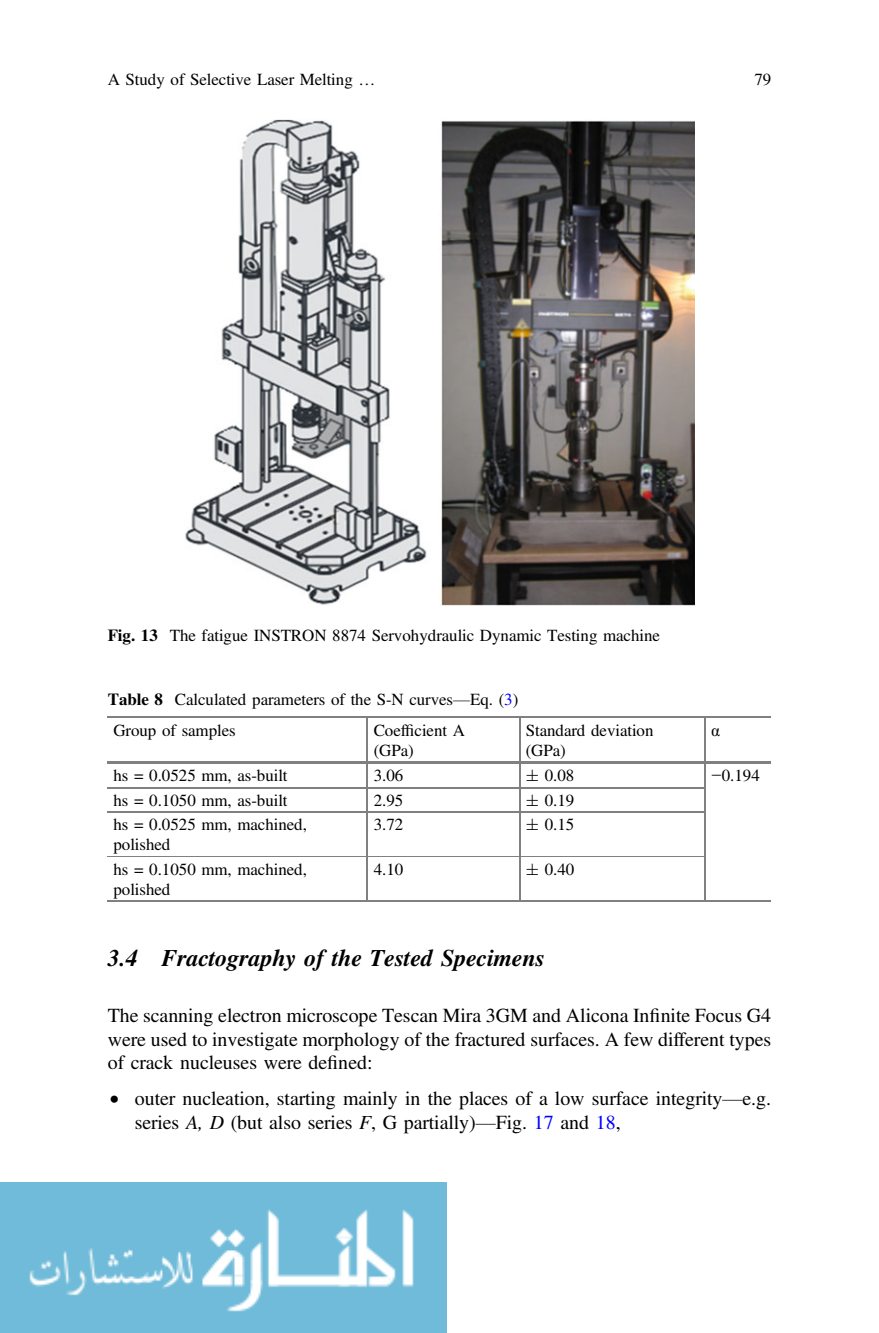
<style>
.page{position:relative;width:879px;height:1333px;background:#fff}
.page>*{position:absolute;margin:0;border:0;box-sizing:border-box;transform-origin:0 0}
.t1{font:24px "Cmlbqd Ltyybx Adv TT8 fc 4438 a.BI";color:#000}
.t2{font:20px/23.8px "Csrykc Mtgbvf Adv TT5 ada 87 cc";color:#000;text-align:justify}
.t3{font:17px/20px "Csrykc Mtgbvf Adv TT5 ada 87 cc";color:#000}
.t4{font:17px "Sdhsbr Xvncxv Adv T Tec 369687";color:#000}
.s1{font-family:"Tprybj Ksldnj Adv TT3713 a 231"}
.s2{font-family:"Vjpbtg Nfwvtg Adv T Teeee 58 d 9.B"}
.s3{color:#00f}
.s4{font-family:"Rqtcdy Wcyylh Adv TT5 ada 87 cc+fb"}
.s5{font-family:"Qphsfh Fknrjw Adv Tir symb"}
.s6{font-family:"Nlxyfg Nlvnss Adv T Tdf 37 bfe 4"}
.s7{font-family:"Vdcghp Mpsgtr Adv PS Sym"}
.s8{font-family:"Dwjkky Ykphkk Adv T Tf 2 e 4 df 62.I"}
</style>
<div class="page">
<img style="left:0;top:1182px;width:446px;height:150px">
<hr style="left:108px;top:716px;width:663px;height:2px;background:#808080">
<hr style="left:108px;top:900px;width:663px;height:1px;background:#808080">
<hr style="left:367px;top:718px;width:1px;height:45px;background:#808080">
<hr style="left:108px;top:761px;width:259px;height:2px;background:#808080">
<hr style="left:519px;top:718px;width:1px;height:45px;background:#808080">
<hr style="left:368px;top:761px;width:151px;height:2px;background:#808080">
<hr style="left:704px;top:718px;width:1px;height:45px;background:#808080">
<hr style="left:520px;top:761px;width:184px;height:2px;background:#808080">
<hr style="left:705px;top:761px;width:66px;height:2px;background:#808080">
<hr style="left:108px;top:787px;width:259px;height:1px;background:#808080">
<hr style="left:368px;top:787px;width:151px;height:1px;background:#808080">
<hr style="left:520px;top:787px;width:184px;height:1px;background:#808080">
<svg style="left:367px;top:763px;width:1px;height:49px"></svg>
<hr style="left:108px;top:811px;width:259px;height:1px;background:#808080">
<svg style="left:519px;top:763px;width:1px;height:49px"></svg>
<hr style="left:368px;top:811px;width:151px;height:1px;background:#808080">
<svg style="left:704px;top:763px;width:1px;height:49px"></svg>
<hr style="left:520px;top:811px;width:184px;height:1px;background:#808080">
<hr style="left:367px;top:812px;width:1px;height:45px;background:#808080">
<hr style="left:108px;top:856px;width:259px;height:1px;background:#808080">
<hr style="left:519px;top:812px;width:1px;height:45px;background:#808080">
<hr style="left:368px;top:856px;width:151px;height:1px;background:#808080">
<hr style="left:704px;top:812px;width:1px;height:45px;background:#808080">
<hr style="left:520px;top:856px;width:184px;height:1px;background:#808080">
<hr style="left:367px;top:857px;width:1px;height:43px;background:#808080">
<hr style="left:519px;top:857px;width:1px;height:43px;background:#808080">
<hr style="left:704px;top:857px;width:1px;height:43px;background:#808080">
<img style="left:185px;top:119px;width:510px;height:486px">
<p class="t3" style="left:108px;top:71px;width:269px">A Study of Selective Laser Melting <span class="s1">…</span></p>
<p class="t3" style="left:754px;top:71px;width:18px">79</p>
<p class="t3" style="left:108px;top:627px;width:554px"><span class="s2">Fig. 13</span> The fatigue INSTRON 8874 Servohydraulic Dynamic Testing machine</p>
<p class="t3" style="left:113px;top:685px;width:406px;line-height:30.6px;text-indent:-6px"><span class="s2">Table 8</span> Calculated parameters of the S-N curves<span class="s1">—</span>Eq. (<span class="s3">3</span>)<br>Group of samples</p>
<p class="t3" style="left:374px;top:721px;width:93px">Coef<span class="s4">fi</span>cient A (GPa)</p>
<p class="t3" style="left:526px;top:721px;width:129px">Standard deviation (GPa)</p>
<p class="t4" style="left:711px;top:720px;width:10px">α</p>
<p class="t3" style="left:113px;top:767px;width:176px">hs = 0.0525 mm, as-built</p>
<p class="t3" style="left:374px;top:767px;width:31px">3.06</p>
<p class="t3" style="left:526px;top:767px;width:50px"><span class="s5">±</span> 0.08</p>
<p class="t3" style="left:711px;top:767px;width:50px"><span class="s6">−</span>0.194</p>
<p class="t3" style="left:113px;top:791px;width:176px">hs = 0.1050 mm, as-built</p>
<p class="t3" style="left:374px;top:791px;width:31px">2.95</p>
<p class="t3" style="left:526px;top:791px;width:50px"><span class="s5">±</span> 0.19</p>
<p class="t3" style="left:113px;top:816px;width:195px">hs = 0.0525 mm, machined, polished</p>
<p class="t3" style="left:374px;top:816px;width:31px">3.72</p>
<p class="t3" style="left:526px;top:816px;width:50px"><span class="s5">±</span> 0.15</p>
<p class="t3" style="left:113px;top:861px;width:195px">hs = 0.1050 mm, machined, polished</p>
<p class="t3" style="left:374px;top:861px;width:31px">4.10</p>
<p class="t3" style="left:526px;top:861px;width:50px"><span class="s5">±</span> 0.40</p>
<h1 class="t1" style="left:108px;top:943px;width:439px">3.4 Fractography of the Tested Specimens</h1>
<p class="t2" style="left:108px;top:1005px;width:665px">The scanning electron microscope Tescan Mira 3GM and Alicona In<span class="s4">fi</span>nite Focus G4 were used to investigate morphology of the fractured surfaces. A few different types of crack nucleuses were de<span class="s4">fi</span>ned:</p>
<p class="t2" style="left:135px;top:1088px;width:638px;text-indent:-25px"><span class="s7">•</span> outer nucleation, starting mainly in the places of a low surface integrity<span class="s1">—</span>e.g. series <span class="s8">A, D</span> (but also series <span class="s8">F</span>, G partially)<span class="s1">—</span>Fig. <span class="s3">17</span> and <span class="s3">18</span>,</p>
</div>
